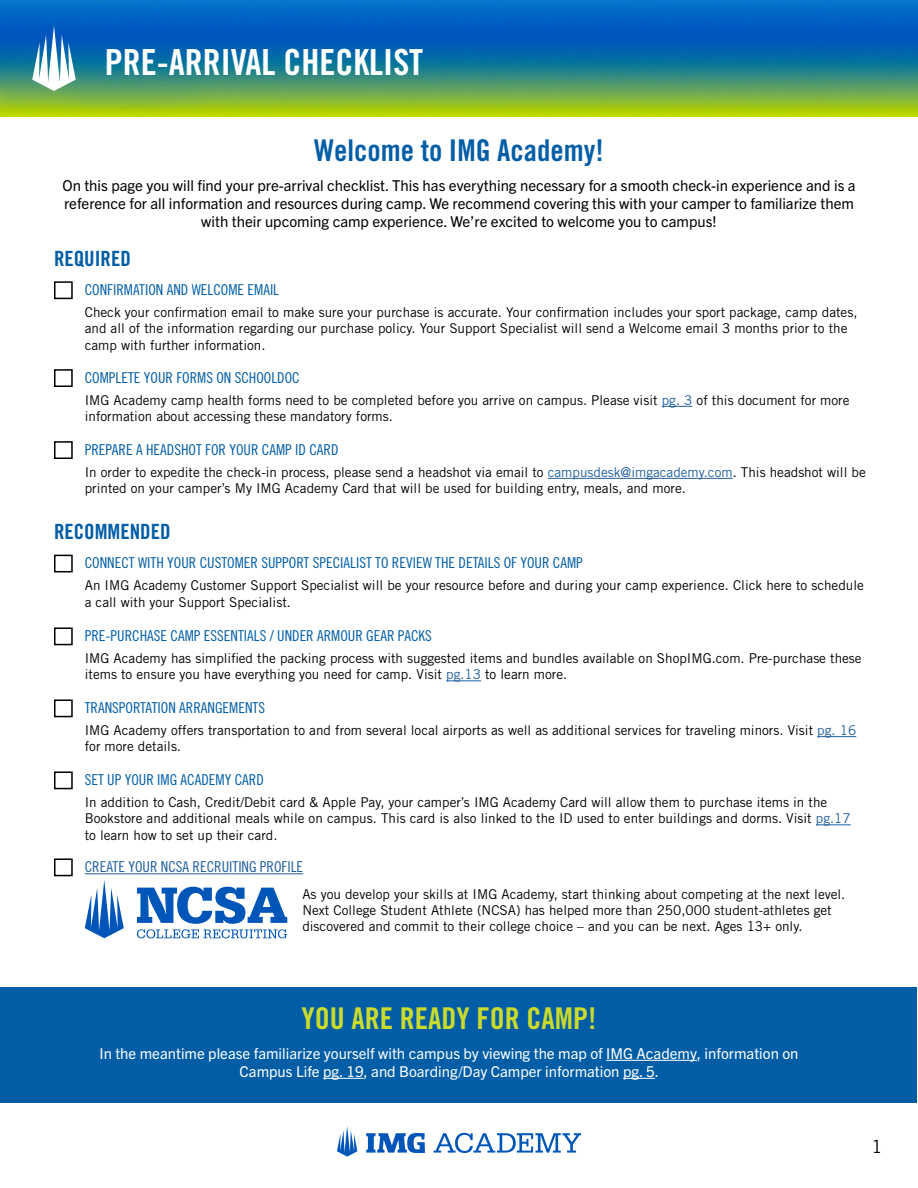
<style>
.page{position:relative;width:918px;height:1188px;background:#fff}
.page>*{position:absolute;margin:0;border:0;box-sizing:border-box;transform-origin:0 0}
.t1{font:36px "Trade Gothic LT Std Bd Cn 20";color:#fff}
.t2{font:30px "Trade Gothic LT Std Bd Cn 20";color:#005da6}
.t3{font:30px "Trade Gothic LT Std Bd Cn 20";color:#cbdb2c}
.t4{font:21px "Trade Gothic LT Std Bd Cn 20";color:#005da6}
.t5{font:18px "Trade Gothic LT Std";color:#000}
.t6{font:15px/18px "Trade Gothic Next LT Pro";color:#000;text-align:center}
.t7{font:15px "Trade Gothic LT Std Cn 18";color:#005da6}
.t8{font:15px/18px "Trade Gothic Next LT Pro";color:#fff;text-align:center}
.t9{font:15px "Trade Gothic LT Std Cn 18";color:#215e9e}
.t10{font:13.5px/16.2px "Trade Gothic LT Std";color:#000}
.s1{color:#215e9e}
</style>
<div class="page">
<img style="left:0;top:0;width:918px;height:117px">
<svg style="left:337px;top:1126px;width:244px;height:31px"></svg>
<svg style="left:32px;top:26px;width:44px;height:65px"></svg>
<div style="left:1px;top:988px;width:916px;height:115px;background:#005da6"></div>
<div style="left:54px;top:281px;width:19px;height:18px;border:2px solid #000"></div>
<div style="left:54px;top:555px;width:19px;height:17px;border:2px solid #000"></div>
<div style="left:54px;top:369px;width:19px;height:18px;border:2px solid #000"></div>
<div style="left:54px;top:627px;width:19px;height:18px;border:2px solid #000"></div>
<div style="left:54px;top:441px;width:19px;height:18px;border:2px solid #000"></div>
<div style="left:54px;top:699px;width:19px;height:18px;border:2px solid #000"></div>
<div style="left:54px;top:771px;width:19px;height:18px;border:2px solid #000"></div>
<div style="left:54px;top:858px;width:19px;height:18px;border:2px solid #000"></div>
<hr style="left:85px;top:873px;width:218px;height:1px;background:#215e9e">
<hr style="left:662px;top:406px;width:30px;height:1px;background:#215e9e">
<hr style="left:446px;top:681px;width:35px;height:1px;background:#215e9e">
<hr style="left:548px;top:478px;width:185px;height:1px;background:#215e9e">
<hr style="left:817px;top:736px;width:39px;height:1px;background:#215e9e">
<hr style="left:816px;top:825px;width:35px;height:1px;background:#215e9e">
<hr style="left:606px;top:1060px;width:91px;height:1px;background:#fff">
<hr style="left:323px;top:1078px;width:41px;height:1px;background:#fff">
<hr style="left:623px;top:1078px;width:32px;height:1px;background:#fff">
<svg style="left:85px;top:880px;width:202px;height:58px"></svg>
<h1 class="t1" style="left:105px;top:41px;width:320px">PRE-ARRIVAL CHECKLIST</h1>
<h2 class="t2" style="left:314px;top:132px;width:291px">Welcome to IMG Academy!</h2>
<p class="t6" style="left:62px;top:175px;width:795px">On this page you will find your pre-arrival checklist. This has everything necessary for a smooth check-in experience and is a reference for all information and resources during camp. We recommend covering this with your camper to familiarize them with their upcoming camp experience. We’re excited to welcome you to campus!</p>
<h3 class="t4" style="left:54px;top:245px;width:78px">REQUIRED</h3>
<p class="t7" style="left:85px;top:281px;width:196px">CONFIRMATION AND WELCOME EMAIL</p>
<p class="t10" style="left:85px;top:304px;width:774px">Check your confirmation email to make sure your purchase is accurate. Your confirmation includes your sport package, camp dates, and all of the information regarding our purchase policy. Your Support Specialist will send a Welcome email 3 months prior to the camp with further information.</p>
<p class="t7" style="left:85px;top:369px;width:216px">COMPLETE YOUR FORMS ON SCHOOLDOC</p>
<p class="t10" style="left:85px;top:392px;width:766px">IMG Academy camp health forms need to be completed before you arrive on campus. Please visit <span class="s1">pg. 3</span> of this document for more information about accessing these mandatory forms.</p>
<p class="t7" style="left:85px;top:441px;width:255px">PREPARE A HEADSHOT FOR YOUR CAMP ID CARD</p>
<p class="t10" style="left:85px;top:464px;width:783px">In order to expedite the check-in process, please send a headshot via email to <span class="s1">campusdesk@imgacademy.com</span>. This headshot will be printed on your camper’s My IMG Academy Card that will be used for building entry, meals, and more.</p>
<h3 class="t4" style="left:54px;top:519px;width:118px">RECOMMENDED</h3>
<p class="t7" style="left:85px;top:554px;width:500px">CONNECT WITH YOUR CUSTOMER SUPPORT SPECIALIST TO REVIEW THE DETAILS OF YOUR CAMP</p>
<p class="t10" style="left:85px;top:577px;width:781px">An IMG Academy Customer Support Specialist will be your resource before and during your camp experience. Click here to schedule a call with your Support Specialist.</p>
<p class="t7" style="left:85px;top:627px;width:349px">PRE-PURCHASE CAMP ESSENTIALS / UNDER ARMOUR GEAR PACKS</p>
<p class="t10" style="left:85px;top:650px;width:778px">IMG Academy has simplified the packing process with suggested items and bundles available on ShopIMG.com. Pre-purchase these items to ensure you have everything you need for camp. Visit <span class="s1">pg.13</span> to learn more.</p>
<p class="t7" style="left:85px;top:699px;width:182px">TRANSPORTATION ARRANGEMENTS</p>
<p class="t10" style="left:85px;top:722px;width:773px">IMG Academy offers transportation to and from several local airports as well as additional services for traveling minors. Visit <span class="s1">pg. 16 </span>for more details.</p>
<p class="t7" style="left:85px;top:771px;width:181px">SET UP YOUR IMG ACADEMY CARD</p>
<p class="t10" style="left:85px;top:794px;width:768px">In addition to Cash, Credit/Debit card &amp; Apple Pay, your camper’s IMG Academy Card will allow them to purchase items in the<br>Bookstore and additional meals while on campus. This card is also linked to the ID used to enter buildings and dorms. Visit <span class="s1">pg.17 </span>to learn how to set up their card.</p>
<p class="t9" style="left:85px;top:858px;width:220px">CREATE YOUR NCSA RECRUITING PROFILE</p>
<p class="t10" style="left:302px;top:885px;width:544px">As you develop your skills at IMG Academy, start thinking about competing at the next level.<br>Next College Student Athlete (NCSA) has helped more than 250,000 student-athletes get discovered and commit to their college choice – and you can be next. Ages 13+ only.</p>
<h2 class="t3" style="left:302px;top:1000px;width:296px">YOU ARE READY FOR CAMP!</h2>
<p class="t8" style="left:99px;top:1043px;width:701px">In the meantime please familiarize yourself with campus by viewing the map of IMG Academy, information on<br>Campus Life pg. 19, and Boarding/Day Camper information pg. 5.</p>
<h3 class="t5" style="left:872px;top:1136px;width:12px">1</h3>
</div>
